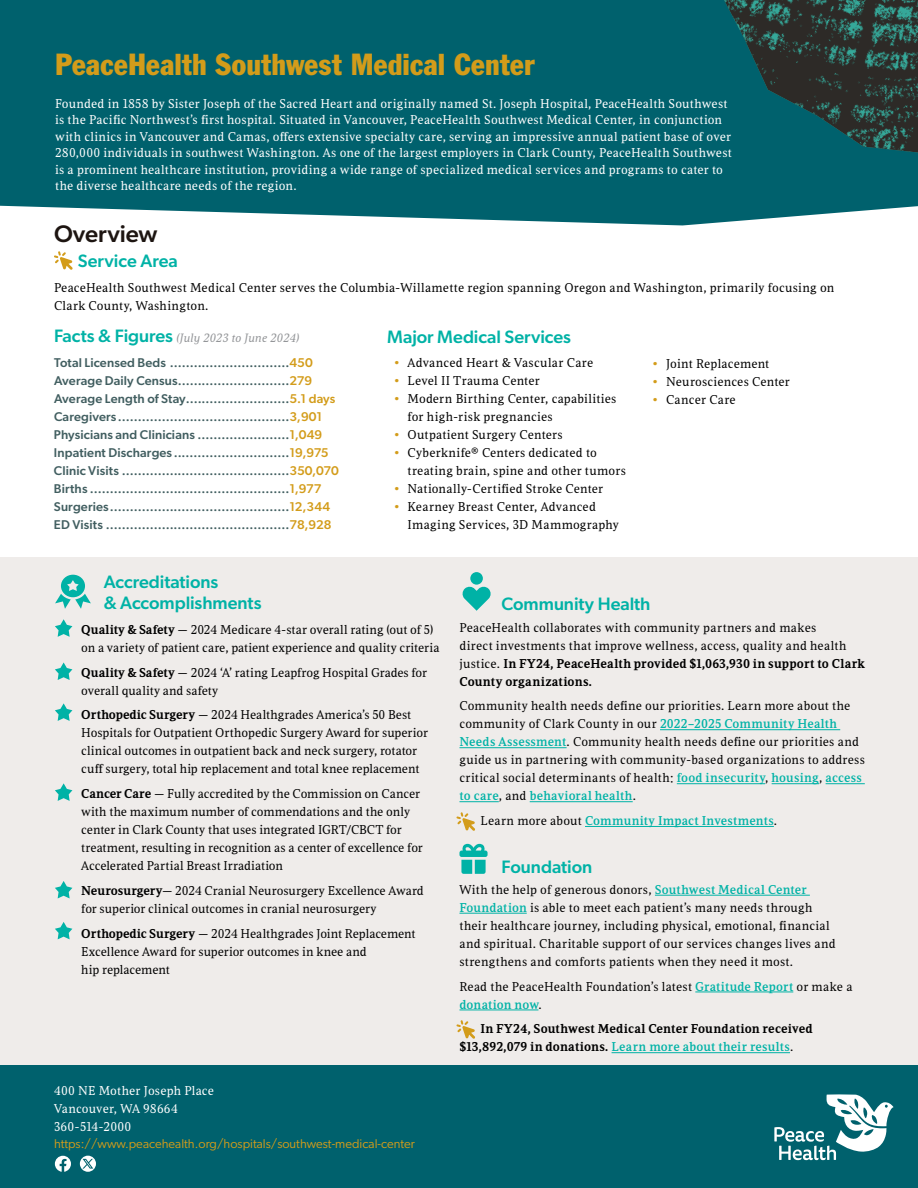
<style>
.page{position:relative;width:918px;height:1188px;background:#fff}
.page>*{position:absolute;margin:0;border:0;box-sizing:border-box;transform-origin:0 0}
.t1{font:condensed 30px "Franklin Gothic BT";color:#d39c1a}
.t2{font:500 24px "Gibson";letter-spacing:-.005em;color:#1d1511}
.t3{font:500 18px/21px "Gibson";color:#00b2a6}
.t4{font:12.75px/18px "Leo";letter-spacing:.005em;color:#000}
.t5{font:12.75px/16.5px "Leo";letter-spacing:.015em;color:#fff}
.t6{font:500 12.75px/18px "Gibson";letter-spacing:.01em;color:#415e60}
.t7{font:700 12.75px/18px "Leo";letter-spacing:.005em;color:#000}
.t8{font:12.75px "Gibson";color:#d39c1a}
.t9{font:500 12.75px "Leo";letter-spacing:.01em;color:#00b2a6}
.t10{font:italic 12px "Leo";letter-spacing:.005em;color:#939598}
.s1{font-family:"Gibson";font-weight:500;font-style:normal;font-size:18px;color:#00b2a6}
.s2{color:#d39c1a}
.s3{font-weight:700}
.s4{font-weight:500;color:#00b2a6}
.s5{font-weight:400;color:#000}
.s6{font-weight:400}
</style>
<div class="page">
<div style="left:0;top:0;width:918px;height:225px;background:#00616d"></div>
<div style="left:0;top:558px;width:918px;height:630px;background:#efecea"></div>
<div style="left:0;top:1065px;width:918px;height:123px;background:#00616d"></div>
<img style="left:724px;top:0;width:194px;height:153px">
<svg style="left:55px;top:619px;width:17px;height:18px"></svg>
<svg style="left:55px;top:662px;width:17px;height:18px"></svg>
<svg style="left:55px;top:703px;width:17px;height:18px"></svg>
<svg style="left:55px;top:783px;width:17px;height:18px"></svg>
<svg style="left:55px;top:881px;width:17px;height:17px"></svg>
<svg style="left:55px;top:922px;width:17px;height:17px"></svg>
<svg style="left:55px;top:575px;width:36px;height:34px"></svg>
<hr style="left:660px;top:729px;width:180px;height:1px;background:#00b2a6">
<hr style="left:459px;top:747px;width:108px;height:1px;background:#00b2a6">
<hr style="left:677px;top:783px;width:88px;height:1px;background:#00b2a6">
<hr style="left:772px;top:783px;width:47px;height:1px;background:#00b2a6">
<hr style="left:826px;top:783px;width:39px;height:1px;background:#00b2a6">
<hr style="left:459px;top:801px;width:40px;height:1px;background:#00b2a6">
<hr style="left:530px;top:801px;width:103px;height:1px;background:#00b2a6">
<hr style="left:585px;top:826px;width:189px;height:1px;background:#00b2a6">
<hr style="left:655px;top:895px;width:155px;height:1px;background:#00b2a6">
<hr style="left:459px;top:913px;width:68px;height:1px;background:#00b2a6">
<hr style="left:695px;top:992px;width:98px;height:1px;background:#00b2a6">
<hr style="left:459px;top:1010px;width:79px;height:1px;background:#00b2a6">
<hr style="left:612px;top:1052px;width:178px;height:1px;background:#00b2a6">
<svg style="left:462px;top:572px;width:29px;height:39px"></svg>
<svg style="left:774px;top:1094px;width:120px;height:66px"></svg>
<svg style="left:55px;top:1156px;width:16px;height:16px"></svg>
<svg style="left:54px;top:251px;width:19px;height:19px"></svg>
<svg style="left:456px;top:812px;width:19px;height:19px"></svg>
<svg style="left:456px;top:1020px;width:19px;height:19px"></svg>
<svg style="left:459px;top:844px;width:29px;height:30px"></svg>
<svg style="left:80px;top:1156px;width:16px;height:16px"></svg>
<h1 class="t1" style="left:55px;top:45px;width:481px">PeaceHealth Southwest Medical Center</h1>
<p class="t5" style="left:55px;top:95px;width:678px">Founded in 1858 by Sister Joseph of the Sacred Heart and originally named St. Joseph Hospital, PeaceHealth Southwest is the Pacific Northwest’s first hospital. Situated in Vancouver, PeaceHealth Southwest Medical Center, in conjunction with clinics in Vancouver and Camas, offers extensive specialty care, serving an impressive annual patient base of over 280,000 individuals in southwest Washington. As one of the largest employers in Clark County, PeaceHealth Southwest is a prominent healthcare institution, providing a wide range of specialized medical services and programs to cater to the diverse healthcare needs of the region.</p>
<h2 class="t2" style="left:54px;top:220px;width:105px">Overview</h2>
<h3 class="t3" style="left:78px;top:250px;width:101px">Service Area</h3>
<p class="t4" style="left:54px;top:278px;width:782px">PeaceHealth Southwest Medical Center serves the Columbia-Willamette region spanning Oregon and Washington, primarily focusing on<br>Clark County, Washington.</p>
<p class="t10" style="left:54px;top:331px;width:247px"><span class="s1">Facts &amp; Figures</span> (July 2023 to June 2024)</p>
<p class="t6" style="left:54px;top:353px;width:286px">Total Licensed Beds ..............................<span class="s2">450<br></span>Average Daily Census............................<span class="s2">279<br></span>Average Length of Stay..........................<span class="s2">5.1 days </span>Caregivers...........................................<span class="s2">3,901<br></span>Physicians and Clinicians .......................<span class="s2">1,049<br></span>Inpatient Discharges .............................<span class="s2">19,975<br></span>Clinic Visits ..........................................<span class="s2">350,070<br></span>Births ..................................................<span class="s2">1,977<br></span>Surgeries.............................................<span class="s2">12,344<br></span>ED Visits ..............................................<span class="s2">78,928</span></p>
<h3 class="t3" style="left:387px;top:325px;width:185px">Major Medical Services</h3>
<p class="t4" style="left:394px;top:354px;width:201px"><span class="s2">•</span> Advanced Heart &amp; Vascular Care</p>
<p class="t4" style="left:394px;top:372px;width:147px"><span class="s2">•</span> Level II Trauma Center</p>
<p class="t4" style="left:408px;top:390px;width:210px;text-indent:-14px"><span class="s2">•</span> Modern Birthing Center, capabilities for high-risk pregnancies</p>
<p class="t4" style="left:394px;top:426px;width:170px"><span class="s2">•</span> Outpatient Surgery Centers</p>
<p class="t4" style="left:408px;top:444px;width:220px;text-indent:-14px"><span class="s2">•</span> Cyberknife® Centers dedicated to treating brain, spine and other tumors</p>
<p class="t4" style="left:394px;top:480px;width:211px"><span class="s2">•</span> Nationally-Certified Stroke Center</p>
<p class="t4" style="left:408px;top:498px;width:213px;text-indent:-14px"><span class="s2">•</span> Kearney Breast Center, Advanced<br>Imaging Services, 3D Mammography</p>
<p class="t4" style="left:653px;top:354px;width:118px"><span class="s2">•</span> Joint Replacement</p>
<p class="t4" style="left:653px;top:372px;width:139px"><span class="s2">•</span> Neurosciences Center</p>
<p class="t4" style="left:653px;top:390px;width:85px"><span class="s2">•</span> Cancer Care</p>
<h3 class="t3" style="left:104px;top:571px;width:159px">Accreditations<br>&amp; Accomplishments</h3>
<p class="t4" style="left:81px;top:621px;width:360px"><span class="s3">Quality &amp; Safety</span> — 2024 Medicare 4-star overall rating (out of 5) on a variety of patient care, patient experience and quality criteria</p>
<p class="t4" style="left:81px;top:663px;width:347px"><span class="s3">Quality &amp; Safety</span> — 2024 ‘A’ rating Leapfrog Hospital Grades for overall quality and safety</p>
<p class="t4" style="left:81px;top:706px;width:348px"><span class="s3">Orthopedic Surgery</span> — 2024 Healthgrades America’s 50 Best Hospitals for Outpatient Orthopedic Surgery Award for superior clinical outcomes in outpatient back and neck surgery, rotator cuff surgery, total hip replacement and total knee replacement</p>
<p class="t4" style="left:81px;top:785px;width:343px"><span class="s3">Cancer Care</span> — Fully accredited by the Commission on Cancer with the maximum number of commendations and the only center in Clark County that uses integrated IGRT/CBCT for treatment, resulting in recognition as a center of excellence for Accelerated Partial Breast Irradiation</p>
<p class="t4" style="left:81px;top:882px;width:344px"><span class="s3">Neurosurgery</span>— 2024 Cranial Neurosurgery Excellence Award for superior clinical outcomes in cranial neurosurgery</p>
<p class="t4" style="left:81px;top:924px;width:336px"><span class="s3">Orthopedic Surgery</span> — 2024 Healthgrades Joint Replacement<br>Excellence Award for superior outcomes in knee and<br>hip replacement</p>
<p class="t5" style="left:54px;top:1081px;width:162px;line-height:18px">400 NE Mother Joseph Place<br>Vancouver, WA 98664<br>360-514-2000</p>
<p class="t8" style="left:54px;top:1136px;width:362px">https://www.peacehealth.org/hospitals/southwest-medical-center</p>
<h3 class="t3" style="left:501px;top:593px;width:151px">Community Health</h3>
<p class="t4" style="left:459px;top:618px;width:407px">PeaceHealth collaborates with community partners and makes<br>direct investments that improve wellness, access, quality and health justice. <span class="s3">In FY24, PeaceHealth provided $1,063,930 in support to Clark County organizations.</span></p>
<p class="t4" style="left:459px;top:697px;width:407px">Community health needs define our priorities. Learn more about the community of Clark County in our <span class="s4">2022–2025 Community Health Needs Assessment</span>. Community health needs define our priorities and guide us in partnering with community-based organizations to address critical social determinants of health: <span class="s4">food insecurity</span>, <span class="s4">housing</span>, <span class="s4">access to care</span>, and <span class="s4">behavioral health</span>.</p>
<p class="t9" style="left:480px;top:813px;width:298px"><span class="s5">Learn more about</span> Community Impact Investments<span class="s5">.</span></p>
<h3 class="t3" style="left:501px;top:856px;width:92px">Foundation</h3>
<p class="t4" style="left:459px;top:881px;width:378px">With the help of generous donors, <span class="s4">Southwest Medical Center Foundation</span> is able to meet each patient’s many needs through their healthcare journey, including physical, emotional, financial and spiritual. Charitable support of our services changes lives and strengthens and comforts patients when they need it most.</p>
<p class="t4" style="left:459px;top:977px;width:395px">Read the PeaceHealth Foundation’s latest <span class="s4">Gratitude Report</span> or make a <span class="s4">donation now</span>.</p>
<p class="t7" style="left:459px;top:1020px;width:355px;text-indent:21px">In FY24, Southwest Medical Center Foundation received $13,892,079 in donations. <span class="s4">Learn more about their results</span><span class="s6">.</span></p>
</div>
